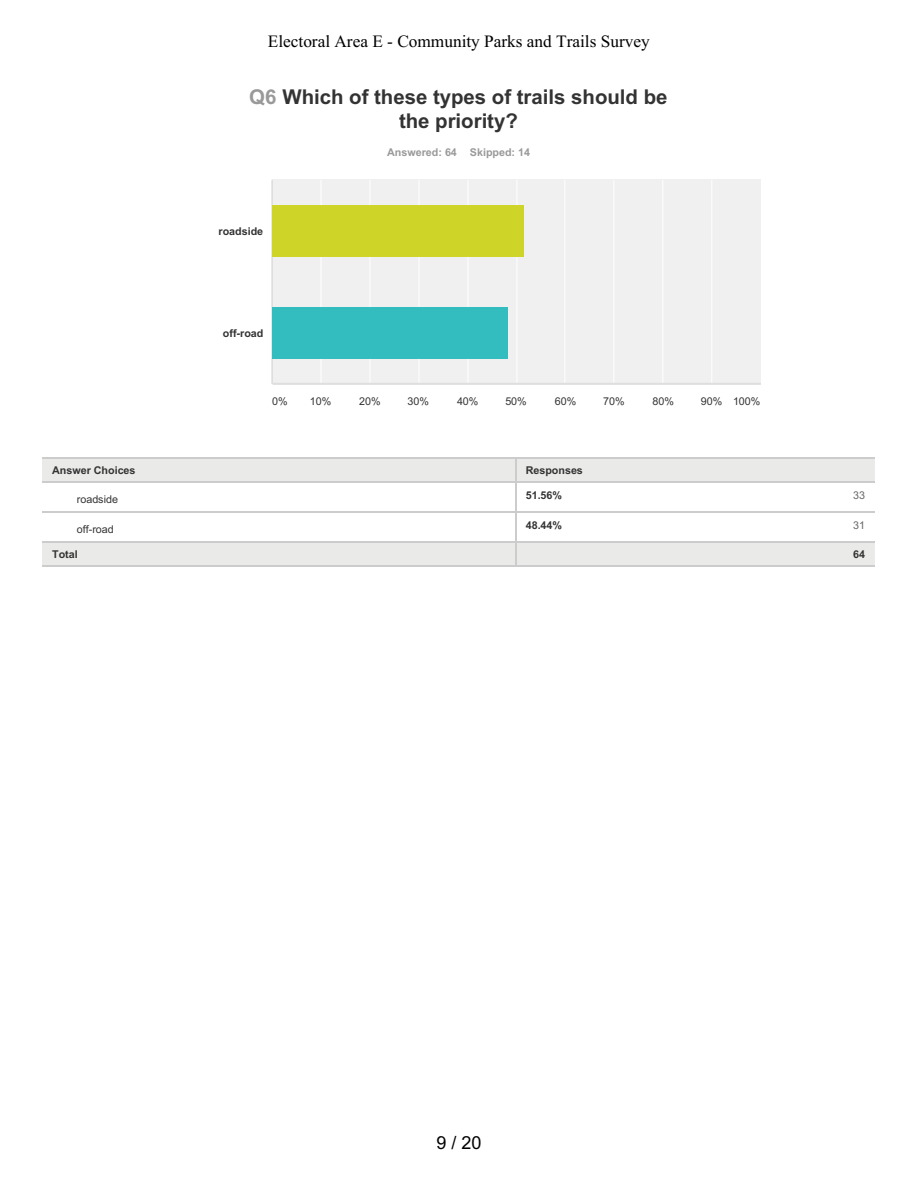
<style>
.page{position:relative;width:918px;height:1188px;background:#fff}
.page>*{position:absolute;margin:0;border:0;box-sizing:border-box;transform-origin:0 0}
.t1{font:700 20.4px/24.8px "Arial";letter-spacing:.005em;color:#333;text-align:center}
.t2{font:18px "Arial";color:#000}
.t3{font:17.25px "Times New Roman";letter-spacing:.005em;color:#000}
.t4{font:700 10.8px "Arial";letter-spacing:.005em;color:#333}
.t5{font:10.8px "Arial";letter-spacing:.005em;color:#333}
.t6{font:700 10.8px "Arial";letter-spacing:.005em;color:#999}
.t7{font:10.8px "Arial";color:#666}
.s1{color:#999}
</style>
<div class="page">
<div style="left:42px;top:458px;width:473px;height:24px;background:#eaeae8"></div>
<div style="left:515px;top:458px;width:360px;height:24px;background:#eaeae8"></div>
<div style="left:42px;top:542px;width:473px;height:23px;background:#eaeae8"></div>
<div style="left:515px;top:542px;width:360px;height:23px;background:#eaeae8"></div>
<hr style="left:42px;top:458px;width:474px;height:1px;background:#ccc">
<hr style="left:515px;top:458px;width:360px;height:1px;background:#ccc">
<hr style="left:42px;top:482px;width:474px;height:1px;background:#ccc">
<hr style="left:515px;top:482px;width:360px;height:1px;background:#ccc">
<hr style="left:42px;top:565px;width:474px;height:1px;background:#ccc">
<hr style="left:515px;top:565px;width:360px;height:1px;background:#ccc">
<svg style="left:515px;top:459px;width:1px;height:23px"></svg>
<hr style="left:515px;top:482px;width:1px;height:31px;background:#ccc">
<hr style="left:42px;top:512px;width:474px;height:1px;background:#ccc">
<hr style="left:515px;top:512px;width:360px;height:1px;background:#ccc">
<hr style="left:515px;top:512px;width:1px;height:31px;background:#ccc">
<hr style="left:42px;top:542px;width:474px;height:1px;background:#ccc">
<hr style="left:515px;top:542px;width:360px;height:1px;background:#ccc">
<svg style="left:515px;top:543px;width:1px;height:22px"></svg>
<div style="left:273px;top:180px;width:488px;height:204px;background:#f0f0f0"></div>
<hr style="left:321px;top:180px;width:1px;height:204px;background:#fff">
<hr style="left:370px;top:180px;width:1px;height:204px;background:#fff">
<hr style="left:418px;top:180px;width:1px;height:204px;background:#fff">
<hr style="left:467px;top:180px;width:1px;height:204px;background:#fff">
<hr style="left:516px;top:180px;width:1px;height:204px;background:#fff">
<hr style="left:564px;top:180px;width:1px;height:204px;background:#fff">
<hr style="left:613px;top:180px;width:1px;height:204px;background:#fff">
<hr style="left:662px;top:180px;width:1px;height:204px;background:#fff">
<hr style="left:711px;top:180px;width:1px;height:204px;background:#fff">
<hr style="left:272px;top:180px;width:1px;height:204px;background:#ccc">
<hr style="left:273px;top:383px;width:488px;height:2px;background:#dedede">
<div style="left:273px;top:205px;width:251px;height:51px;background:#ced428"></div>
<div style="left:273px;top:307px;width:235px;height:51px;background:#33bdbf"></div>
<h3 class="t3" style="left:268px;top:32px;width:383px">Electoral Area E - Community Parks and Trails Survey</h3>
<h1 class="t1" style="left:249px;top:84px;width:420px"><span class="s1">Q6</span> Which of these types of trails should be the priority?</h1>
<p class="t6" style="left:387px;top:146px;width:144px">Answered: 64 Skipped: 14</p>
<p class="t4" style="left:219px;top:225px;width:46px">roadside</p>
<p class="t4" style="left:223px;top:327px;width:42px">off-road</p>
<p class="t5" style="left:272px;top:396px;width:17px">0%</p>
<p class="t5" style="left:310px;top:396px;width:23px">10%</p>
<p class="t5" style="left:359px;top:396px;width:23px">20%</p>
<p class="t5" style="left:408px;top:396px;width:23px">30%</p>
<p class="t5" style="left:457px;top:396px;width:23px">40%</p>
<p class="t5" style="left:505px;top:396px;width:23px">50%</p>
<p class="t5" style="left:555px;top:396px;width:23px">60%</p>
<p class="t5" style="left:603px;top:396px;width:23px">70%</p>
<p class="t5" style="left:652px;top:396px;width:23px">80%</p>
<p class="t5" style="left:701px;top:396px;width:61px">90% 100%</p>
<p class="t4" style="left:52px;top:464px;width:85px">Answer Choices</p>
<p class="t4" style="left:526px;top:464px;width:59px">Responses</p>
<p class="t5" style="left:77px;top:493px;width:43px">roadside</p>
<p class="t5" style="left:77px;top:523px;width:38px">off-road</p>
<p class="t4" style="left:526px;top:489px;width:38px">51.56%</p>
<p class="t7" style="left:853px;top:489px;width:13px">33</p>
<p class="t4" style="left:526px;top:519px;width:38px">48.44%</p>
<p class="t7" style="left:853px;top:519px;width:13px">31</p>
<p class="t4" style="left:52px;top:548px;width:27px">Total</p>
<p class="t4" style="left:853px;top:548px;width:13px">64</p>
<h2 class="t2" style="left:436px;top:1133px;width:46px">9 / 20</h2>
</div>
